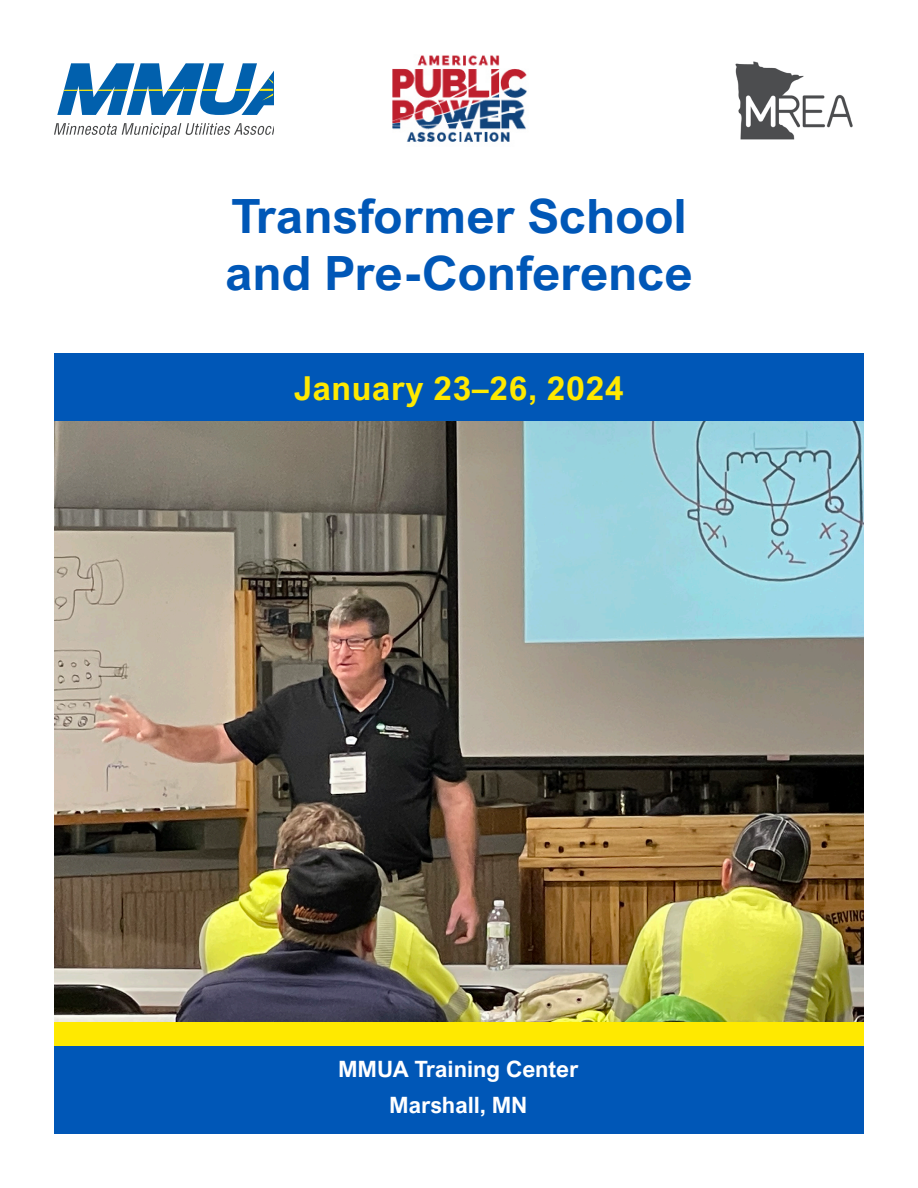
<style>
.page{position:relative;width:918px;height:1188px;background:#fff}
.page>*{position:absolute;margin:0;border:0;box-sizing:border-box;transform-origin:0 0}
.t1{font:700 47.25px/57px "Arial Nova";color:#0057b7;scale:1.04 1}
.t2{font:700 33px "Arial Nova";letter-spacing:.02em;color:#ffe900}
.t3{font:700 22.5px/36px "Arial Nova";color:#fff;text-align:center}
</style>
<div class="page">
<img style="left:54px;top:420px;width:810px;height:602px">
<div style="left:54px;top:1022px;width:809px;height:24px;background:#ffe900"></div>
<svg style="left:54px;top:123px;width:219px;height:15px"></svg>
<svg style="left:57px;top:63px;width:216px;height:52px"></svg>
<div style="left:54px;top:1046px;width:809px;height:88px;background:#0057b7"></div>
<div style="left:54px;top:353px;width:810px;height:67px;background:#0057b7"></div>
<img style="left:392px;top:55px;width:135px;height:87px">
<img style="left:735px;top:61px;width:118px;height:79px">
<p class="t1" style="left:225px;top:188px;width:451px">Transformer School and Pre-Conference</p>
<p class="t2" style="left:294px;top:369px;width:331px">January 23–26, 2024</p>
<p class="t3" style="left:338px;top:1050px;width:242px">MMUA Training Center<br>Marshall, MN</p>
</div>
